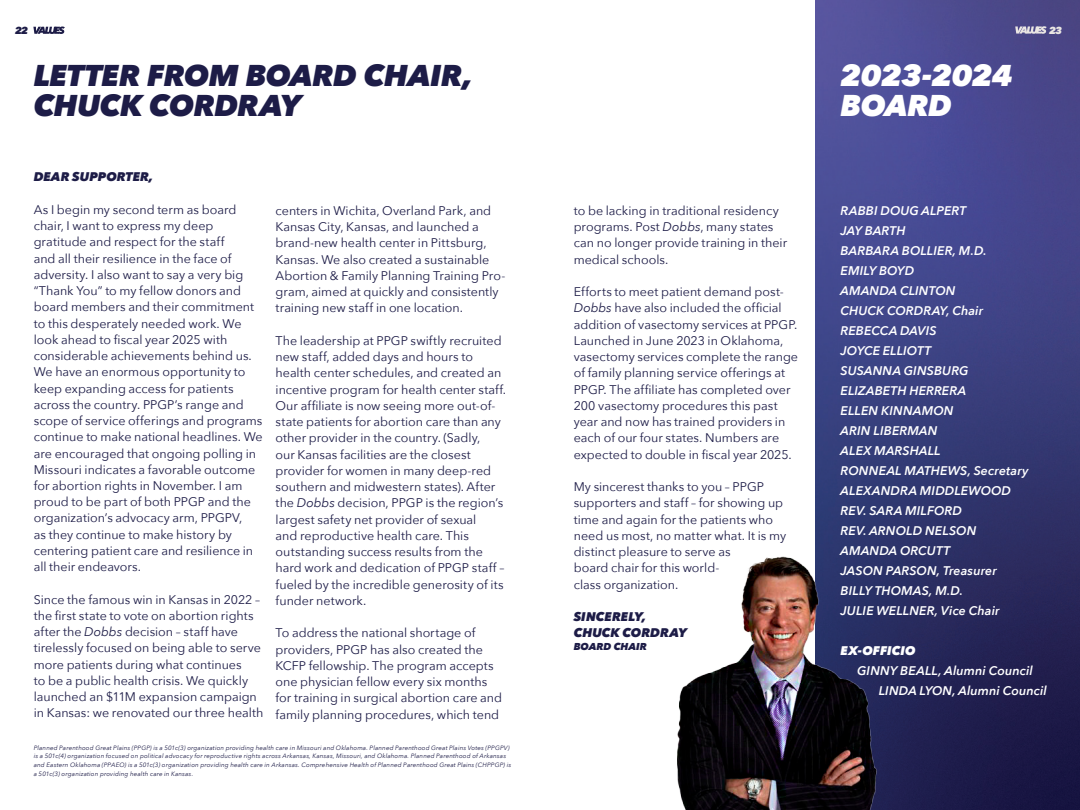
<style>
.page{position:relative;width:1080px;height:810px;background:#fff}
.page>*{position:absolute;margin:0;border:0;box-sizing:border-box;transform-origin:0 0}
.t1{font:italic 800 30px/30px "Avenir Next";letter-spacing:-.015em;color:#1d1c47}
.t2{font:italic 800 30px/30px "Avenir Next";letter-spacing:-.02em;color:#fff}
.t3{font:12.5px/16.2px "Avenir Next";color:#1d1c47}
.t4{font:italic 600 12.5px/20px "Avenir Next";letter-spacing:.01em;color:#fff}
.t5{font:italic 800 12.5px/16.2px "Avenir Next";color:#1d1c47}
.t6{font:italic 800 12.5px "Avenir Next";letter-spacing:.005em;color:#fff}
.t7{font:italic 800 10px "Avenir Next";color:#1d1c47}
.t8{font:italic 800 10px "Avenir Next";color:#eae6e3}
.t9{font:italic 6.25px/8.8px "Avenir Next";letter-spacing:.025em;color:#1d1c47}
.s1{font-style:italic}
</style>
<div class="page">
<svg style="left:33px;top:27px;width:32px;height:7px"></svg>
<img style="left:816px;top:0;width:264px;height:810px">
<img style="left:677px;top:545px;width:205px;height:265px">
<svg style="left:1015px;top:26px;width:32px;height:8px"></svg>
<p class="t7" style="left:15px;top:24px;width:15px">22</p>
<h1 class="t1" style="left:34px;top:61px;width:441px">LETTER FROM BOARD CHAIR,<br>CHUCK CORDRAY</h1>
<p class="t5" style="left:34px;top:169px;width:121px">DEAR SUPPORTER,</p>
<p class="t3" style="left:34px;top:201px;width:230px">As I begin my second term as board chair, I want to express my deep gratitude and respect for the staff<br>and all their resilience in the face of adversity. I also want to say a very big “Thank You” to my fellow donors and board members and their commitment to this desperately needed work. We look ahead to fiscal year 2025 with considerable achievements behind us.<br>We have an enormous opportunity to keep expanding access for patients across the country. PPGP’s range and scope of service offerings and programs continue to make national headlines. We are encouraged that ongoing polling in Missouri indicates a favorable outcome for abortion rights in November. I am proud to be part of both PPGP and the organization’s advocacy arm, PPGPV,<br>as they continue to make history by centering patient care and resilience in all their endeavors.</p>
<p class="t3" style="left:34px;top:591px;width:231px">Since the famous win in Kansas in 2022 – the first state to vote on abortion rights after the <span class="s1">Dobbs</span> decision – staff have tirelessly focused on being able to serve more patients during what continues<br>to be a public health crisis. We quickly launched an $11M expansion campaign in Kansas: we renovated our three health</p>
<p class="t3" style="left:276px;top:202px;width:231px">centers in Wichita, Overland Park, and Kansas City, Kansas, and launched a brand-new health center in Pittsburg, Kansas. We also created a sustainable Abortion &amp; Family Planning Training Pro&shy;gram, aimed at quickly and consistently training new staff in one location.</p>
<p class="t3" style="left:276px;top:332px;width:232px">The leadership at PPGP swiftly recruited new staff, added days and hours to health center schedules, and created an incentive program for health center staff.<br>Our affiliate is now seeing more out-of&shy;state patients for abortion care than any other provider in the country. (Sadly,<br>our Kansas facilities are the closest provider for women in many deep-red southern and midwestern states). After the <span class="s1">Dobbs</span> decision, PPGP is the region’s largest safety net provider of sexual<br>and reproductive health care. This outstanding success results from the hard work and dedication of PPGP staff – fueled by the incredible generosity of its funder network.</p>
<p class="t3" style="left:276px;top:624px;width:228px">To address the national shortage of providers, PPGP has also created the KCFP fellowship. The program accepts one physician fellow every six months for training in surgical abortion care and family planning procedures, which tend</p>
<p class="t9" style="left:34px;top:743px;width:479px">Planned Parenthood Great Plains (PPGP) is a 501c(3) organization providing health care in Missouri and Oklahoma. Planned Parenthood Great Plains Votes (PPGPV) is a 501c(4) organization focused on political advocacy for reproductive rights across Arkansas, Kansas, Missouri, and Oklahoma. Planned Parenthood of Arkansas and Eastern Oklahoma (PPAEO) is a 501c(3) organization providing health care in Arkansas. Comprehensive Health of Planned Parenthood Great Plains (CHPPGP) is a 501c(3) organization providing health care in Kansas.</p>
<p class="t3" style="left:574px;top:202px;width:215px">to be lacking in traditional residency programs. Post <span class="s1">Dobbs</span>, many states can no longer provide training in their medical schools.</p>
<p class="t3" style="left:574px;top:283px;width:226px">Efforts to meet patient demand post-<span class="s1">Dobbs</span> have also included the official addition of vasectomy services at PPGP.<br>Launched in June 2023 in Oklahoma, vasectomy services complete the range of family planning service offerings at PPGP. The affiliate has completed over 200 vasectomy procedures this past year and now has trained providers in each of our four states. Numbers are expected to double in fiscal year 2025.</p>
<p class="t3" style="left:574px;top:478px;width:214px">My sincerest thanks to you – PPGP supporters and staff – for showing up time and again for the patients who need us most, no matter what. It is my distinct pleasure to serve as<br>board chair for this world-<br>class organization.</p>
<p class="t5" style="left:574px;top:609px;width:115px">SINCERELY,<br>CHUCK CORDRAY</p>
<p class="t7" style="left:574px;top:640px;width:75px">BOARD CHAIR</p>
<h1 class="t2" style="left:841px;top:61px;width:174px">2023-2024<br>BOARD</h1>
<p class="t8" style="left:1049px;top:24px;width:15px">23</p>
<p class="t4" style="left:841px;top:200px;width:189px">RABBI DOUG ALPERT<br>JAY BARTH<br>BARBARA BOLLIER, M.D.<br>EMILY BOYD<br>AMANDA CLINTON<br>CHUCK CORDRAY, Chair<br>REBECCA DAVIS<br>JOYCE ELLIOTT<br>SUSANNA GINSBURG<br>ELIZABETH HERRERA<br>ELLEN KINNAMON<br>ARIN LIBERMAN<br>ALEX MARSHALL<br>RONNEAL MATHEWS, Secretary<br>ALEXANDRA MIDDLEWOOD<br>REV. SARA MILFORD<br>REV. ARNOLD NELSON<br>AMANDA ORCUTT<br>JASON PARSON, Treasurer<br>BILLY THOMAS, M.D.<br>JULIE WELLNER, Vice Chair</p>
<p class="t6" style="left:841px;top:643px;width:76px">EX-OFFICIO</p>
<p class="t4" style="left:879px;top:660px;width:170px;text-indent:-22px">GINNY BEALL, Alumni Council<br>LINDA LYON, Alumni Council</p>
</div>
